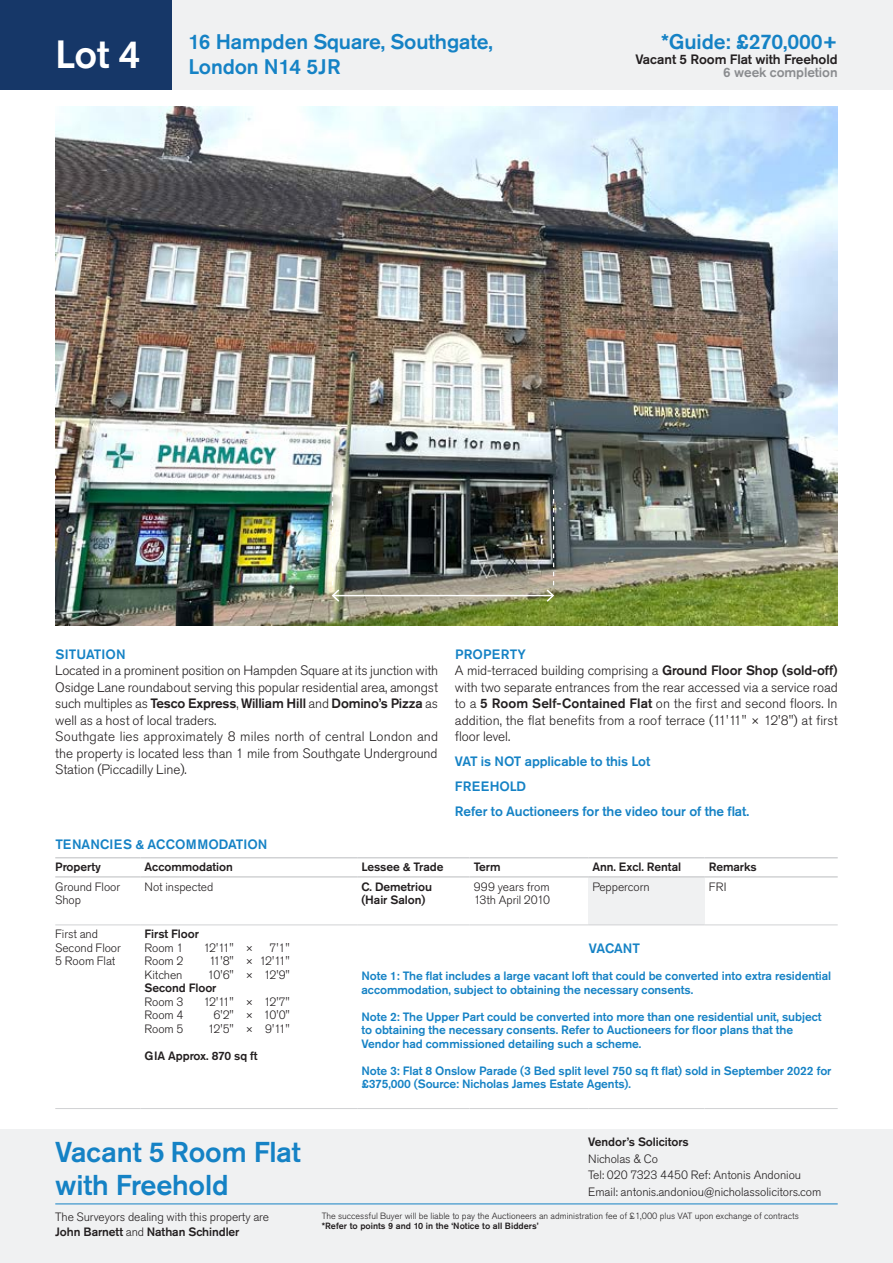
<style>
.page{position:relative;width:893px;height:1263px;background:#fff}
.page>*{position:absolute;margin:0;border:0;box-sizing:border-box;transform-origin:0 0}
.t1{font:500 39px "Akzidenz Grotesk Pro";color:#fff}
.t2{font:500 28.5px/33px "Akzidenz Grotesk Pro";letter-spacing:-.005em;color:#1582c5}
.t3{font:500 21px/25.2px "Akzidenz Grotesk Pro";letter-spacing:-.005em;color:#1582c5}
.t4{font:300 13.5px/16.5px "Akzidenz Grotesk Pro";letter-spacing:-.005em;color:#231f20}
.t5{font:500 13.5px/24.8px "Akzidenz Grotesk Pro";letter-spacing:-.005em;color:#1582c5}
.t6{font:500 13.5px "Akzidenz Grotesk Pro";letter-spacing:-.005em;color:#231f20}
.t7{font:500 13.5px "Akzidenz Grotesk Pro";letter-spacing:-.005em;color:#8a8c8f}
.t8{font:500 12px/13.5px "Akzidenz Grotesk Pro";letter-spacing:-.005em;color:#1582c5}
.t9{font:300 12px/13.5px "Akzidenz Grotesk Pro";letter-spacing:-.005em;color:#231f20}
.t10{font:500 12px/13.5px "Akzidenz Grotesk Pro";letter-spacing:-.005em;color:#231f20}
.t11{font:300 9px "Akzidenz Grotesk Pro";color:#231f20}
.t12{font:500 9px "Akzidenz Grotesk Pro";color:#231f20}
.s1{font-weight:500}
.s2{font-weight:500;color:#1582c5}
</style>
<div class="page">
<div style="left:0;top:0;width:893px;height:89px;background:#f0f1f2"></div>
<div style="left:0;top:1129px;width:893px;height:134px;background:#f0f1f2"></div>
<div style="left:0;top:0;width:171px;height:89px;background:#163768"></div>
<hr style="left:55px;top:1203px;width:783px;height:1px;background:#1582c5">
<img style="left:55px;top:106px;width:783px;height:520px">
<div style="left:588px;top:877px;width:116px;height:48px;background:#f0f1f2"></div>
<hr style="left:140px;top:924px;width:217px;height:1px;background:#d1d2d4">
<hr style="left:140px;top:1108px;width:217px;height:1px;background:#d1d2d4">
<hr style="left:140px;top:857px;width:217px;height:1px;background:#d1d2d4">
<hr style="left:357px;top:857px;width:112px;height:1px;background:#d1d2d4">
<hr style="left:140px;top:876px;width:217px;height:2px;background:#d1d2d4">
<hr style="left:357px;top:876px;width:112px;height:2px;background:#d1d2d4">
<hr style="left:357px;top:924px;width:112px;height:1px;background:#d1d2d4">
<hr style="left:469px;top:924px;width:119px;height:1px;background:#d1d2d4">
<hr style="left:588px;top:924px;width:116px;height:1px;background:#d1d2d4">
<hr style="left:704px;top:924px;width:134px;height:1px;background:#d1d2d4">
<hr style="left:357px;top:1108px;width:112px;height:1px;background:#d1d2d4">
<hr style="left:469px;top:1108px;width:119px;height:1px;background:#d1d2d4">
<hr style="left:588px;top:1108px;width:116px;height:1px;background:#d1d2d4">
<hr style="left:704px;top:1108px;width:134px;height:1px;background:#d1d2d4">
<hr style="left:55px;top:857px;width:85px;height:1px;background:#d1d2d4">
<hr style="left:469px;top:857px;width:119px;height:1px;background:#d1d2d4">
<hr style="left:588px;top:857px;width:116px;height:1px;background:#d1d2d4">
<hr style="left:704px;top:857px;width:134px;height:1px;background:#d1d2d4">
<hr style="left:55px;top:876px;width:85px;height:2px;background:#d1d2d4">
<hr style="left:469px;top:876px;width:119px;height:2px;background:#d1d2d4">
<hr style="left:588px;top:876px;width:116px;height:2px;background:#d1d2d4">
<hr style="left:704px;top:876px;width:134px;height:2px;background:#d1d2d4">
<hr style="left:55px;top:924px;width:85px;height:1px;background:#d1d2d4">
<hr style="left:55px;top:1108px;width:85px;height:1px;background:#d1d2d4">
<hr style="left:333px;top:595px;width:220px;height:1px;background:#fff">
<svg style="left:331px;top:492px;width:10px;height:111px"></svg>
<svg style="left:545px;top:490px;width:10px;height:113px"></svg>
<h1 class="t1" style="left:55px;top:29px;width:87px">Lot 4</h1>
<h3 class="t3" style="left:189px;top:29px;width:306px">16 Hampden Square, Southgate,<br>London N14 5JR</h3>
<h3 class="t3" style="left:661px;top:29px;width:178px">*Guide: £270,000+</h3>
<p class="t6" style="left:635px;top:50px;width:204px">Vacant 5 Room Flat with Freehold</p>
<p class="t7" style="left:723px;top:64px;width:116px">6 week completion</p>
<p class="t5" style="left:55px;top:642px;width:72px">SITUATION</p>
<p class="t4" style="left:55px;top:662px;width:384px">Located in a prominent position on Hampden Square at its junction with Osidge Lane roundabout serving this popular residential area, amongst such multiples as <span class="s1">Tesco Express</span>, <span class="s1">William Hill</span> and <span class="s1">Domino’s Pizza</span> as well as a host of local traders.<br>Southgate lies approximately 8 miles north of central London and the property is located less than 1 mile from Southgate Underground Station (Piccadilly Line).</p>
<p class="t4" style="left:455px;top:646px;width:384px"><span class="s2">PROPERTY<br></span>A mid-terraced building comprising a <span class="s1">Ground Floor Shop (sold-off) </span>with two separate entrances from the rear accessed via a service road to a <span class="s1">5 Room Self-Contained Flat</span> on the first and second floors. In addition, the flat benefits from a roof terrace (11'11" × 12'8") at first floor level.</p>
<p class="t5" style="left:455px;top:749px;width:296px">VAT is NOT applicable to this Lot<br>FREEHOLD<br>Refer to Auctioneers for the video tour of the flat.</p>
<p class="t5" style="left:55px;top:831px;width:214px">TENANCIES &amp; ACCOMMODATION</p>
<p class="t10" style="left:55px;top:859px;width:47px">Property</p>
<p class="t10" style="left:145px;top:859px;width:90px">Accommodation</p>
<p class="t10" style="left:361px;top:859px;width:84px">Lessee &amp; Trade</p>
<p class="t10" style="left:474px;top:859px;width:28px">Term</p>
<p class="t10" style="left:592px;top:859px;width:90px">Ann. Excl. Rental</p>
<p class="t10" style="left:709px;top:859px;width:50px">Remarks</p>
<p class="t9" style="left:55px;top:880px;width:66px">Ground Floor<br>Shop</p>
<p class="t9" style="left:145px;top:880px;width:70px">Not inspected</p>
<p class="t10" style="left:361px;top:880px;width:72px">C. Demetriou (Hair Salon)</p>
<p class="t9" style="left:474px;top:880px;width:78px">999 years from<br>13th April 2010</p>
<p class="t9" style="left:592px;top:880px;width:59px">Peppercorn</p>
<p class="t9" style="left:709px;top:880px;width:19px">FRI</p>
<p class="t9" style="left:55px;top:927px;width:67px">First and<br>Second Floor<br>5 Room Flat</p>
<p class="t10" style="left:145px;top:927px;width:56px">First Floor</p>
<p class="t9" style="left:145px;top:941px;width:40px">Room 1</p>
<p class="t9" style="left:204px;top:941px;width:52px">12'11" ×</p>
<p class="t9" style="left:270px;top:941px;width:22px">7'1"</p>
<p class="t9" style="left:145px;top:954px;width:40px">Room 2</p>
<p class="t9" style="left:209px;top:954px;width:82px">11'8" × 12'11"</p>
<p class="t9" style="left:145px;top:968px;width:39px">Kitchen</p>
<p class="t9" style="left:207px;top:968px;width:84px">10'6" × 12'9"</p>
<p class="t10" style="left:145px;top:981px;width:73px">Second Floor</p>
<p class="t9" style="left:145px;top:995px;width:40px">Room 3</p>
<p class="t9" style="left:204px;top:995px;width:88px">12'11" × 12'7"</p>
<p class="t9" style="left:145px;top:1008px;width:40px">Room 4</p>
<p class="t9" style="left:214px;top:1008px;width:78px">6'2" × 10'0"</p>
<p class="t9" style="left:145px;top:1022px;width:40px">Room 5</p>
<p class="t9" style="left:208px;top:1022px;width:83px">12'5" × 9'11"</p>
<p class="t10" style="left:145px;top:1048px;width:115px">GIA Approx. 870 sq ft</p>
<p class="t5" style="left:589px;top:936px;width:53px">VACANT</p>
<p class="t8" style="left:361px;top:969px;width:471px">Note 1: The flat includes a large vacant loft that could be converted into extra residential accommodation, subject to obtaining the necessary consents.</p>
<p class="t8" style="left:361px;top:1009px;width:462px">Note 2: The Upper Part could be converted into more than one residential unit, subject to obtaining the necessary consents. Refer to Auctioneers for floor plans that the<br>Vendor had commissioned detailing such a scheme.</p>
<p class="t8" style="left:361px;top:1063px;width:472px">Note 3: Flat 8 Onslow Parade (3 Bed split level 750 sq ft flat) sold in September 2022 for £375,000 (Source: Nicholas James Estate Agents).</p>
<h2 class="t2" style="left:55px;top:1135px;width:247px">Vacant 5 Room Flat with Freehold</h2>
<p class="t9" style="left:55px;top:1209px;width:215px;line-height:15px">The Surveyors dealing with this property are<br><span class="s1">John Barnett</span> and <span class="s1">Nathan Schindler</span></p>
<p class="t10" style="left:588px;top:1135px;width:102px">Vendor’s Solicitors</p>
<p class="t9" style="left:588px;top:1150px;width:235px;line-height:16.5px">Nicholas &amp; Co<br>Tel: 020 7323 4450 Ref: Antonis Andoniou<br>Email: antonis.andoniou@nicholassolicitors.com</p>
<p class="t11" style="left:322px;top:1209px;width:479px">The successful Buyer will be liable to pay the Auctioneers an administration fee of £1,000 plus VAT upon exchange of contracts</p>
<p class="t12" style="left:322px;top:1220px;width:218px">*Refer to points 9 and 10 in the ‘Notice to all Bidders’</p>
</div>
